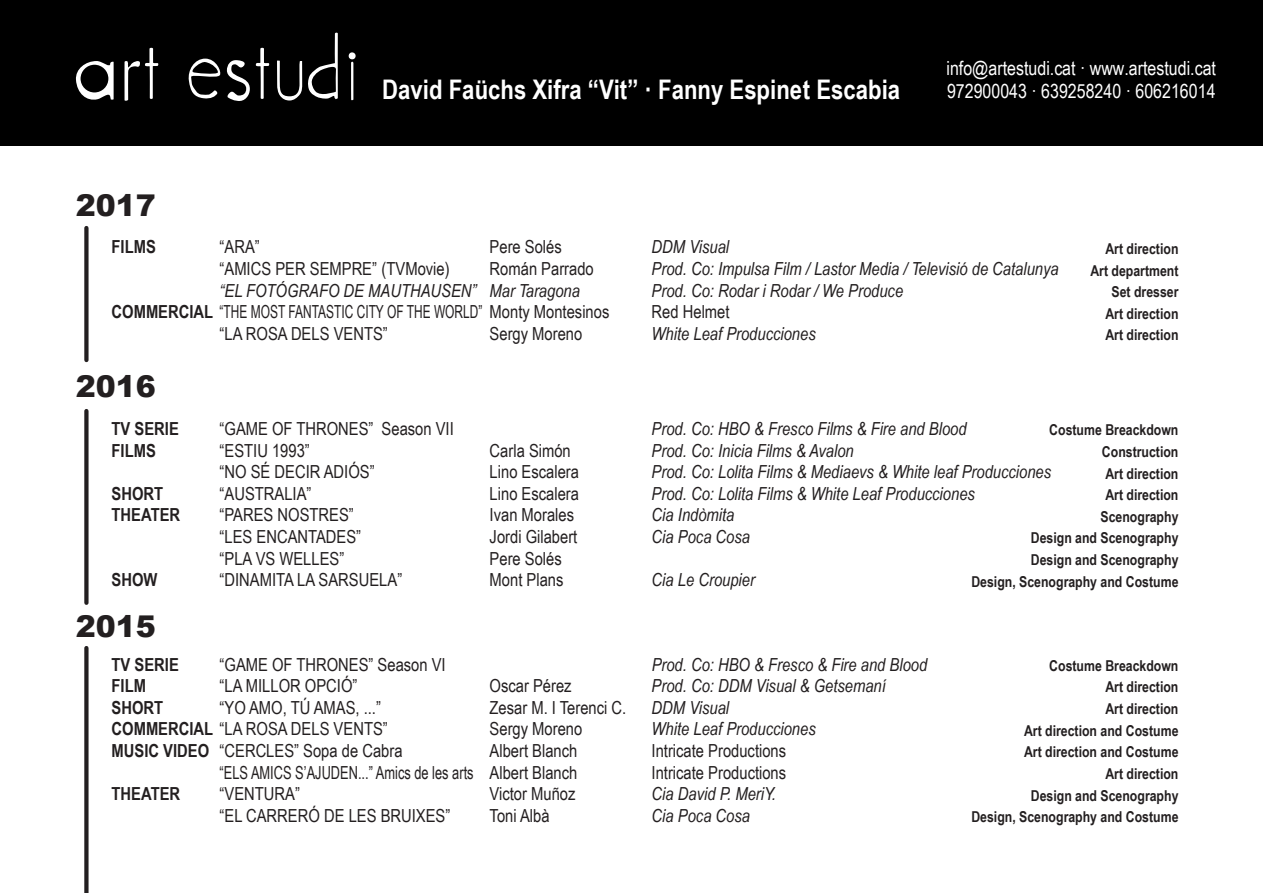
<style>
.page{position:relative;width:1263px;height:893px;background:#fff}
.page>*{position:absolute;margin:0;border:0;box-sizing:border-box;transform-origin:0 0}
.t1{font:900 30px "Arial";color:#231f20}
.t2{font:700 27px "Arial Narrow";color:#fff}
.t3{font:19.5px/23.4px "Arial Narrow";color:#fff}
.t4{font:18px "Arial Narrow";color:#231f20}
.t5{font:italic 18px "Arial Narrow";color:#231f20}
.t6{font:18px "Arial Narrow";color:#231f20;scale:.81 1}
.t7{font:700 18px "Arial Narrow";color:#231f20}
.t8{font:18px "Arial Narrow";color:#231f20;scale:.87 1}
.t9{font:700 15px/21.6px "Arial Narrow";color:#231f20;text-align:right}
.s1{font-weight:700}
</style>
<div class="page">
<div style="left:0;top:0;width:1262px;height:145px;background:#000"></div>
<div style="left:84px;top:411px;width:5px;height:192px;background:#231f20"></div>
<div style="left:84px;top:228px;width:5px;height:132px;background:#231f20"></div>
<div style="left:84px;top:648px;width:5px;height:245px;background:#231f20"></div>
<svg style="left:75px;top:61px;width:39px;height:39px"></svg>
<svg style="left:124px;top:47px;width:35px;height:54px"></svg>
<svg style="left:188px;top:59px;width:62px;height:42px"></svg>
<svg style="left:256px;top:47px;width:14px;height:52px"></svg>
<svg style="left:277px;top:32px;width:61px;height:69px"></svg>
<svg style="left:348px;top:52px;width:8px;height:49px"></svg>
<h2 class="t2" style="left:382px;top:69px;width:519px">David Faüchs Xifra “Vit” · Fanny Espinet Escabia</h2>
<p class="t3" style="left:946px;top:55px;width:271px">info@artestudi.cat · www.artestudi.cat<br>972900043 · 639258240 · 606216014</p>
<h1 class="t1" style="left:76px;top:183px;width:82px">2017</h1>
<p class="t7" style="left:112px;top:233px;width:46px">FILMS</p>
<p class="t4" style="left:220px;top:234px;width:42px">“ARA”</p>
<p class="t4" style="left:490px;top:234px;width:74px">Pere Solés</p>
<p class="t5" style="left:652px;top:235px;width:79px">DDM Visual</p>
<p class="t4" style="left:220px;top:255px;width:232px">“AMICS PER SEMPRE” (TVMovie)</p>
<p class="t4" style="left:490px;top:255px;width:106px">Román Parrado</p>
<p class="t5" style="left:652px;top:256px;width:409px">Prod. Co: Impulsa Film / Lastor Media / Televisió de Catalunya</p>
<p class="t5" style="left:220px;top:278px;width:362px">“EL FOTÓGRAFO DE MAUTHAUSEN” Mar Taragona</p>
<p class="t5" style="left:652px;top:278px;width:253px">Prod. Co: Rodar i Rodar / We Produce</p>
<p class="t6" style="left:112px;top:299px;width:616px"><span class="s1">COMMERCIAL</span> “THE MOST FANTASTIC CITY OF THE WORLD” Monty Montesinos</p>
<p class="t4" style="left:652px;top:299px;width:79px">Red Helmet</p>
<p class="t4" style="left:220px;top:320px;width:170px">“LA ROSA DELS VENTS”</p>
<p class="t4" style="left:490px;top:320px;width:94px">Sergy Moreno</p>
<p class="t5" style="left:652px;top:321px;width:166px">White Leaf Producciones</p>
<h1 class="t1" style="left:76px;top:365px;width:82px">2016</h1>
<p class="t9" style="left:1090px;top:237px;width:90px">Art direction<br>Art department<br>Set dresser<br>Art direction<br>Art direction</p>
<p class="t7" style="left:112px;top:415px;width:69px">TV SERIE</p>
<p class="t4" style="left:220px;top:415px;width:236px">“GAME OF THRONES” Season VII</p>
<p class="t5" style="left:652px;top:416px;width:316px">Prod. Co: HBO &amp; Fresco Films &amp; Fire and Blood</p>
<p class="t7" style="left:112px;top:437px;width:46px">FILMS</p>
<p class="t4" style="left:220px;top:437px;width:92px">“ESTIU 1993”</p>
<p class="t4" style="left:490px;top:437px;width:83px">Carla Simón</p>
<p class="t5" style="left:652px;top:438px;width:204px">Prod. Co: Inicia Films &amp; Avalon</p>
<p class="t4" style="left:220px;top:459px;width:156px">“NO SÉ DECIR ADIÓS”</p>
<p class="t4" style="left:490px;top:459px;width:91px">Lino Escalera</p>
<p class="t5" style="left:652px;top:459px;width:401px">Prod. Co: Lolita Films &amp; Mediaevs &amp; White leaf Producciones</p>
<p class="t7" style="left:112px;top:480px;width:53px">SHORT</p>
<p class="t4" style="left:220px;top:480px;width:93px">“AUSTRALIA”</p>
<p class="t4" style="left:490px;top:480px;width:91px">Lino Escalera</p>
<p class="t5" style="left:652px;top:481px;width:325px">Prod. Co: Lolita Films &amp; White Leaf Producciones</p>
<p class="t7" style="left:112px;top:501px;width:70px">THEATER</p>
<p class="t4" style="left:220px;top:502px;width:136px">“PARES NOSTRES”</p>
<p class="t4" style="left:490px;top:502px;width:86px">Ivan Morales</p>
<p class="t5" style="left:652px;top:502px;width:84px">Cia Indòmita</p>
<p class="t4" style="left:220px;top:523px;width:143px">“LES ENCANTADES”</p>
<p class="t4" style="left:490px;top:523px;width:89px">Jordi Gilabert</p>
<p class="t5" style="left:652px;top:524px;width:100px">Cia Poca Cosa</p>
<p class="t4" style="left:220px;top:545px;width:126px">“PLA VS WELLES”</p>
<p class="t4" style="left:490px;top:545px;width:74px">Pere Solés</p>
<p class="t7" style="left:112px;top:566px;width:47px">SHOW</p>
<p class="t4" style="left:220px;top:567px;width:184px">“DINAMITA LA SARSUELA”</p>
<p class="t4" style="left:490px;top:567px;width:75px">Mont Plans</p>
<p class="t5" style="left:652px;top:567px;width:105px">Cia Le Croupier</p>
<p class="t9" style="left:971px;top:419px;width:209px">Costume Breackdown<br>Construction<br>Art direction<br>Art direction<br>Scenography<br>Design and Scenography<br>Design and Scenography<br>Design, Scenography and Costume</p>
<h1 class="t1" style="left:76px;top:604px;width:82px">2015</h1>
<p class="t7" style="left:112px;top:651px;width:69px">TV SERIE</p>
<p class="t4" style="left:220px;top:651px;width:228px">“GAME OF THRONES” Season VI</p>
<p class="t5" style="left:652px;top:652px;width:277px">Prod. Co: HBO &amp; Fresco &amp; Fire and Blood</p>
<p class="t7" style="left:112px;top:672px;width:36px">FILM</p>
<p class="t4" style="left:220px;top:673px;width:139px">“LA MILLOR OPCIÓ”</p>
<p class="t4" style="left:490px;top:673px;width:84px">Oscar Pérez</p>
<p class="t5" style="left:652px;top:673px;width:236px">Prod. Co: DDM Visual &amp; Getsemaní</p>
<p class="t7" style="left:112px;top:694px;width:53px">SHORT</p>
<p class="t4" style="left:220px;top:694px;width:163px">“YO AMO, TÚ AMAS, ...”</p>
<p class="t4" style="left:490px;top:694px;width:138px">Zesar M. I Terenci C.</p>
<p class="t5" style="left:652px;top:695px;width:79px">DDM Visual</p>
<p class="t4" style="left:112px;top:716px;width:278px"><span class="s1">COMMERCIAL</span> “LA ROSA DELS VENTS”</p>
<p class="t4" style="left:490px;top:716px;width:94px">Sergy Moreno</p>
<p class="t5" style="left:652px;top:716px;width:166px">White Leaf Producciones</p>
<p class="t4" style="left:112px;top:737px;width:292px"><span class="s1">MUSIC VIDEO</span> “CERCLES” Sopa de Cabra</p>
<p class="t4" style="left:490px;top:737px;width:89px">Albert Blanch</p>
<p class="t4" style="left:652px;top:737px;width:136px">Intricate Productions</p>
<p class="t8" style="left:220px;top:759px;width:413px">“ELS AMICS S’AJUDEN...” Amics de les arts Albert Blanch</p>
<p class="t4" style="left:652px;top:759px;width:136px">Intricate Productions</p>
<p class="t7" style="left:112px;top:780px;width:70px">THEATER</p>
<p class="t4" style="left:220px;top:781px;width:82px">“VENTURA”</p>
<p class="t4" style="left:490px;top:781px;width:87px">Victor Muñoz</p>
<p class="t5" style="left:652px;top:781px;width:126px">Cia David P. MeriY.</p>
<p class="t4" style="left:220px;top:802px;width:232px">“EL CARRERÓ DE LES BRUIXES”</p>
<p class="t4" style="left:490px;top:802px;width:61px">Toni Albà</p>
<p class="t5" style="left:652px;top:803px;width:100px">Cia Poca Cosa</p>
<p class="t9" style="left:971px;top:654px;width:209px">Costume Breackdown<br>Art direction<br>Art direction<br>Art direction and Costume<br>Art direction and Costume<br>Art direction<br>Design and Scenography<br>Design, Scenography and Costume</p>
</div>
